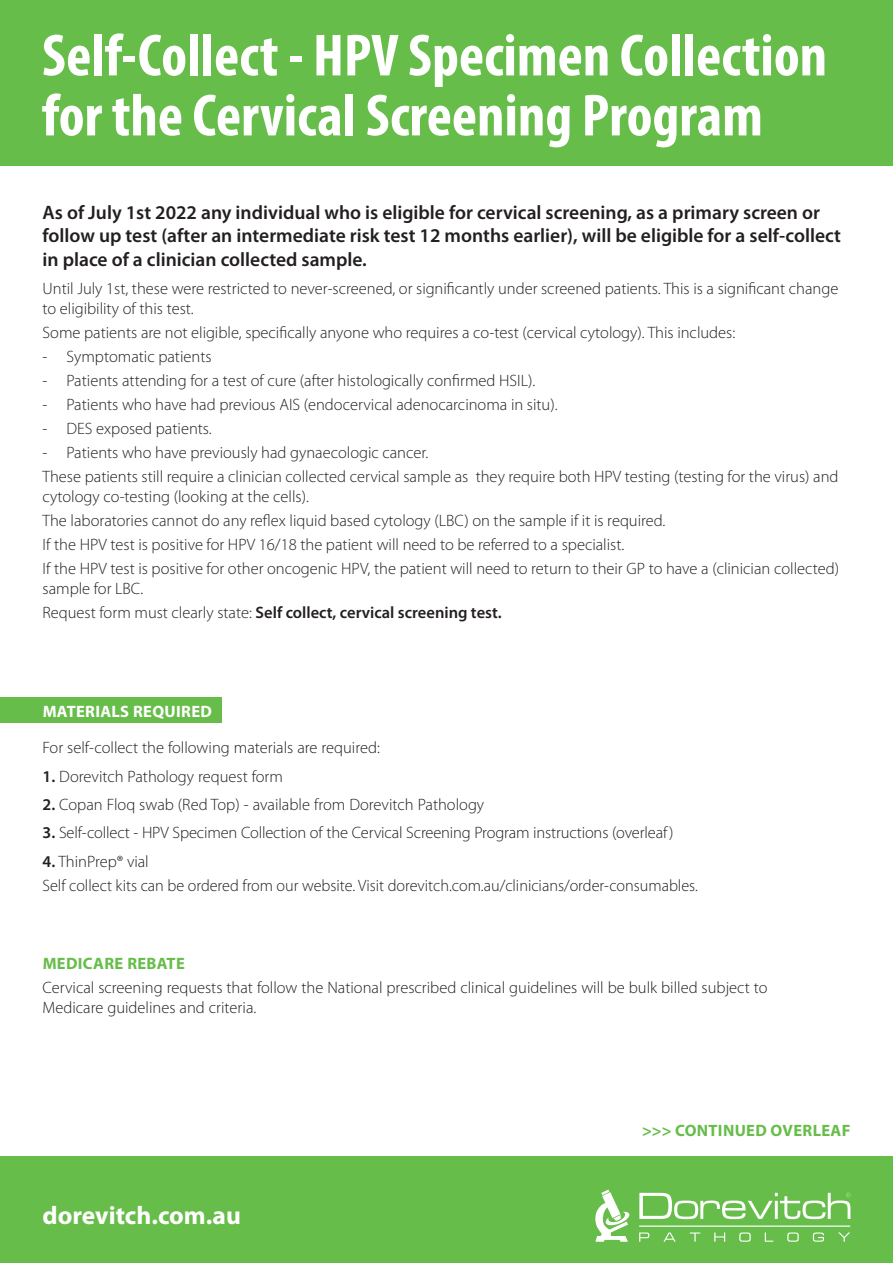
<style>
.page{position:relative;width:893px;height:1263px;background:#fff}
.page>*{position:absolute;margin:0;border:0;box-sizing:border-box;transform-origin:0 0}
.t1{font:700 condensed 60px/60px "Myriad Pro";color:#fff}
.t2{font:700 25.5px "Myriad Pro";color:#fff}
.t3{font:600 19.5px/23.4px "Myriad Pro";color:#231f20}
.t4{font:300 16.5px/24px "Myriad Pro";color:#231f20}
.t5{font:700 16.5px "Myriad Pro";letter-spacing:.02em;color:#67bd4a}
.t6{font:700 16.5px "Myriad Pro";letter-spacing:.02em;color:#fff}
.s1{font-weight:600}
</style>
<div class="page">
<div style="left:0;top:697px;width:221px;height:26px;background:#67bd4a"></div>
<div style="left:0;top:0;width:893px;height:166px;background:#67bd4a"></div>
<div style="left:0;top:1157px;width:893px;height:106px;background:#67bd4a"></div>
<svg style="left:595px;top:1189px;width:35px;height:53px"></svg>
<svg style="left:639px;top:1193px;width:211px;height:49px"></svg>
<h1 class="t1" style="left:42px;top:24px;width:787px">Self-Collect - HPV Specimen Collection for the Cervical Screening Program</h1>
<p class="t3" style="left:43px;top:200px;width:800px">As of July 1st 2022 any individual who is eligible for cervical screening, as a primary screen or follow up test (after an intermediate risk test 12 months earlier), will be eligible for a self-collect in place of a clinician collected sample.</p>
<p class="t4" style="left:43px;top:279px;width:797px;line-height:19.8px">Until July 1st, these were restricted to never-screened, or significantly under screened patients. This is a significant change to eligibility of this test.</p>
<p class="t4" style="left:43px;top:320px;width:694px">Some patients are not eligible, specifically anyone who requires a co-test (cervical cytology). This includes:</p>
<p class="t4" style="left:43px;top:345px;width:171px">- Symptomatic patients</p>
<p class="t4" style="left:43px;top:369px;width:494px">- Patients attending for a test of cure (after histologically confirmed HSIL).</p>
<p class="t4" style="left:43px;top:393px;width:517px">- Patients who have had previous AIS (endocervical adenocarcinoma in situ).</p>
<p class="t4" style="left:43px;top:417px;width:171px">- DES exposed patients.</p>
<p class="t4" style="left:43px;top:441px;width:797px">- Patients who have previously had gynaecologic cancer.<br>These patients still require a clinician collected cervical sample as they require both HPV testing (testing for the virus) and</p>
<p class="t4" style="left:43px;top:485px;width:798px">cytology co-testing (looking at the cells).<br>The laboratories cannot do any reflex liquid based cytology (LBC) on the sample if it is required.<br>If the HPV test is positive for HPV 16/18 the patient will need to be referred to a specialist.<br>If the HPV test is positive for other oncogenic HPV, the patient will need to return to their GP to have a (clinician collected)</p>
<p class="t4" style="left:43px;top:577px;width:461px">sample for LBC.<br>Request form must clearly state: <span class="s1">Self collect, cervical screening test.</span></p>
<p class="t6" style="left:43px;top:700px;width:171px">MATERIALS REQUIRED</p>
<p class="t4" style="left:43px;top:736px;width:339px">For self-collect the following materials are required:</p>
<p class="t4" style="left:43px;top:764px;width:242px"><span class="s1">1.</span> Dorevitch Pathology request form</p>
<p class="t4" style="left:43px;top:793px;width:443px"><span class="s1">2.</span> Copan Floq swab (Red Top) - available from Dorevitch Pathology</p>
<p class="t4" style="left:43px;top:821px;width:633px"><span class="s1">3.</span> Self-collect - HPV Specimen Collection of the Cervical Screening Program instructions (overleaf )</p>
<p class="t4" style="left:43px;top:849px;width:657px"><span class="s1">4.</span> ThinPrep® vial<br>Self collect kits can be ordered from our website. Visit dorevitch.com.au/clinicians/order-consumables.</p>
<p class="t5" style="left:43px;top:953px;width:144px">MEDICARE REBATE</p>
<p class="t4" style="left:43px;top:978px;width:727px;line-height:19.8px">Cervical screening requests that follow the National prescribed clinical guidelines will be bulk billed subject to<br>Medicare guidelines and criteria.</p>
<h2 class="t2" style="left:43px;top:1198px;width:200px">dorevitch.com.au</h2>
<p class="t5" style="left:642px;top:1120px;width:210px">&gt;&gt;&gt; CONTINUED OVERLEAF</p>
</div>
